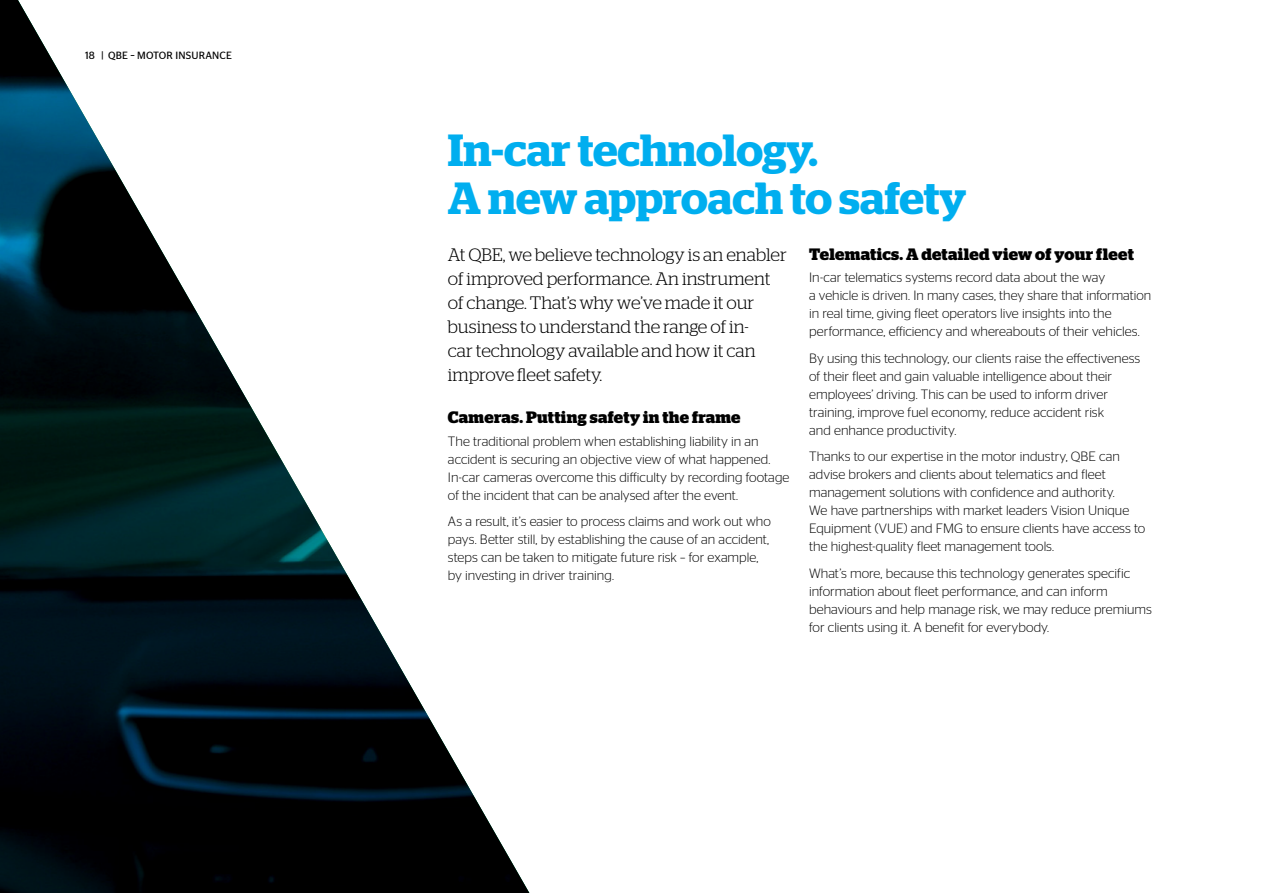
<style>
.page{position:relative;width:1263px;height:893px;background:#fff}
.page>*{position:absolute;margin:0;border:0;box-sizing:border-box;transform-origin:0 0}
.t1{font:600 45px/48px "Stag";letter-spacing:-.005em;color:#00aeef}
.t2{font:300 18px/24px "Stag";letter-spacing:-.005em;color:#000}
.t3{font:700 16.5px "Stag";letter-spacing:.02em;color:#000}
.t4{font:300 13.5px/18px "Stag Sans";color:#000}
.t5{font:10.5px "Stag Sans";letter-spacing:.02em;color:#000}
</style>
<div class="page">
<svg style="left:0;top:0;width:530px;height:893px"></svg>
<p class="t5" style="left:85px;top:50px;width:149px">18 | QBE – MOTOR INSURANCE</p>
<h1 class="t1" style="left:448px;top:126px;width:520px">In-car technology.<br>A new approach to safety</h1>
<h2 class="t2" style="left:448px;top:242px;width:340px">At QBE, we believe technology is an enabler of improved performance. An instrument of change. That’s why we’ve made it our business to understand the range of in-<br>car technology available and how it can improve fleet safety.</h2>
<p class="t3" style="left:448px;top:408px;width:294px">Cameras. Putting safety in the frame</p>
<p class="t4" style="left:448px;top:432px;width:343px">The traditional problem when establishing liability in an accident is securing an objective view of what happened.<br>In-car cameras overcome this difficulty by recording footage of the incident that can be analysed after the event.</p>
<p class="t4" style="left:448px;top:512px;width:324px">As a result, it’s easier to process claims and work out who pays. Better still, by establishing the cause of an accident, steps can be taken to mitigate future risk – for example, by investing in driver training.</p>
<p class="t3" style="left:809px;top:244px;width:326px">Telematics. A detailed view of your fleet</p>
<p class="t4" style="left:809px;top:268px;width:344px">In-car telematics systems record data about the way<br>a vehicle is driven. In many cases, they share that information in real time, giving fleet operators live insights into the performance, efficiency and whereabouts of their vehicles.</p>
<p class="t4" style="left:809px;top:349px;width:333px">By using this technology, our clients raise the effectiveness of their fleet and gain valuable intelligence about their employees’ driving. This can be used to inform driver training, improve fuel economy, reduce accident risk<br>and enhance productivity.</p>
<p class="t4" style="left:809px;top:447px;width:338px">Thanks to our expertise in the motor industry, QBE can advise brokers and clients about telematics and fleet management solutions with confidence and authority.<br>We have partnerships with market leaders Vision Unique Equipment (VUE) and FMG to ensure clients have access to the highest-quality fleet management tools.</p>
<p class="t4" style="left:809px;top:564px;width:344px">What’s more, because this technology generates specific information about fleet performance, and can inform behaviours and help manage risk, we may reduce premiums for clients using it. A benefit for everybody.</p>
</div>
